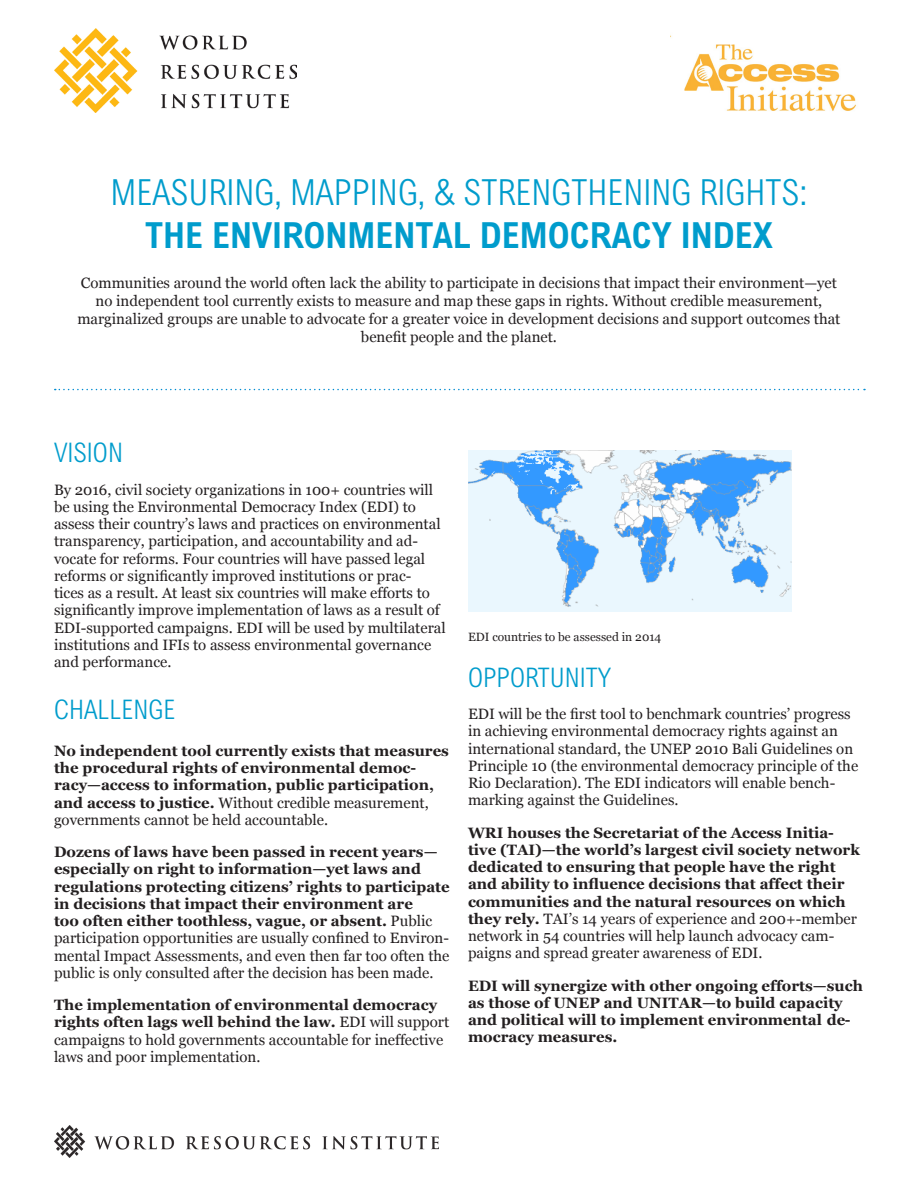
<style>
.page{position:relative;width:918px;height:1188px;background:#fff}
.page>*{position:absolute;margin:0;border:0;box-sizing:border-box;transform-origin:0 0}
.t1{font:300 condensed 36px "Arial MT Std";color:#009ccc}
.t2{font:700 condensed 36px "Arial MT Std";color:#009ccc}
.t3{font:300 condensed 27px "Arial MT Std";color:#009ccc}
.t4{font:15px/17.2px "Georgia";color:#231f20}
.t5{font:700 15px/17.2px "Georgia";color:#231f20}
.t6{font:12px "Georgia";color:#231f20}
.s1{font-weight:400}
.s2{font-weight:700}
</style>
<div class="page">
<img style="left:468px;top:450px;width:324px;height:162px">
<img style="left:670px;top:35px;width:186px;height:76px">
<img style="left:54px;top:29px;width:242px;height:84px">
<svg style="left:55px;top:389px;width:810px;height:1px"></svg>
<img style="left:54px;top:1126px;width:384px;height:31px">
<p class="t1" style="left:111px;top:172px;width:698px">MEASURING, MAPPING, &amp; STRENGTHENING RIGHTS:</p>
<p class="t2" style="left:145px;top:214px;width:629px">THE ENVIRONMENTAL DEMOCRACY INDEX</p>
<p class="t4" style="left:81px;top:274px;width:758px;line-height:18px;text-align:center">Communities around the world often lack the ability to participate in decisions that impact their environment—yet no independent tool currently exists to measure and map these gaps in rights. Without credible measurement,</p>
<p class="t4" style="left:77px;top:310px;width:765px;line-height:18px;text-align:center">marginalized groups are unable to advocate for a greater voice in development decisions and support outcomes that benefit people and the planet.</p>
<p class="t3" style="left:54px;top:438px;width:71px">VISION</p>
<p class="t4" style="left:54px;top:481px;width:393px">By 2016, civil society organizations in 100+ countries will be using the Environmental Democracy Index (EDI) to assess their country’s laws and practices on environmental transparency, participation, and accountability and ad&shy;vocate for reforms. Four countries will have passed legal reforms or significantly improved institutions or prac-<br>tices as a result. At least six countries will make efforts to significantly improve implementation of laws as a result of EDI-supported campaigns. EDI will be used by multilateral institutions and IFIs to assess environmental governance and performance.</p>
<p class="t3" style="left:54px;top:694px;width:123px">CHALLENGE</p>
<p class="t5" style="left:54px;top:742px;width:396px">No independent tool currently exists that measures the procedural rights of environmental democ&shy;racy—access to information, public participation, and access to justice. <span class="s1">Without credible measurement, governments cannot be held accountable.</span></p>
<p class="t5" style="left:54px;top:843px;width:397px">Dozens of laws have been passed in recent years— especially on right to information—yet laws and regulations protecting citizens’ rights to participate in decisions that impact their environment are<br>too often either toothless, vague, or absent. <span class="s1">Public participation opportunities are usually confined to Environ&shy;mental Impact Assessments, and even then far too often the public is only consulted after the decision has been made.</span></p>
<p class="t4" style="left:54px;top:997px;width:397px"><span class="s2">The implementation of environmental democracy rights often lags well behind the law.</span> EDI will support campaigns to hold governments accountable for ineffective laws and poor implementation.</p>
<p class="t6" style="left:468px;top:629px;width:195px">EDI countries to be assessed in 2014</p>
<p class="t3" style="left:468px;top:662px;width:145px">OPPORTUNITY</p>
<p class="t4" style="left:468px;top:706px;width:392px">EDI will be the first tool to benchmark countries’ progress in achieving environmental democracy rights against an international standard, the UNEP 2010 Bali Guidelines on Principle 10 (the environmental democracy principle of the Rio Declaration). The EDI indicators will enable bench&shy;marking against the Guidelines.</p>
<p class="t5" style="left:468px;top:824px;width:393px">WRI houses the Secretariat of the Access Initia&shy;tive (TAI)—the world’s largest civil society network dedicated to ensuring that people have the right and ability to influence decisions that affect their communities and the natural resources on which they rely. <span class="s1">TAI’s 14 years of experience and 200+-member network in 54 countries will help launch advocacy cam&shy;paigns and spread greater awareness of EDI.</span></p>
<p class="t5" style="left:468px;top:977px;width:396px">EDI will synergize with other ongoing efforts—such as those of UNEP and UNITAR—to build capacity and political will to implement environmental de&shy;mocracy measures.</p>
</div>
